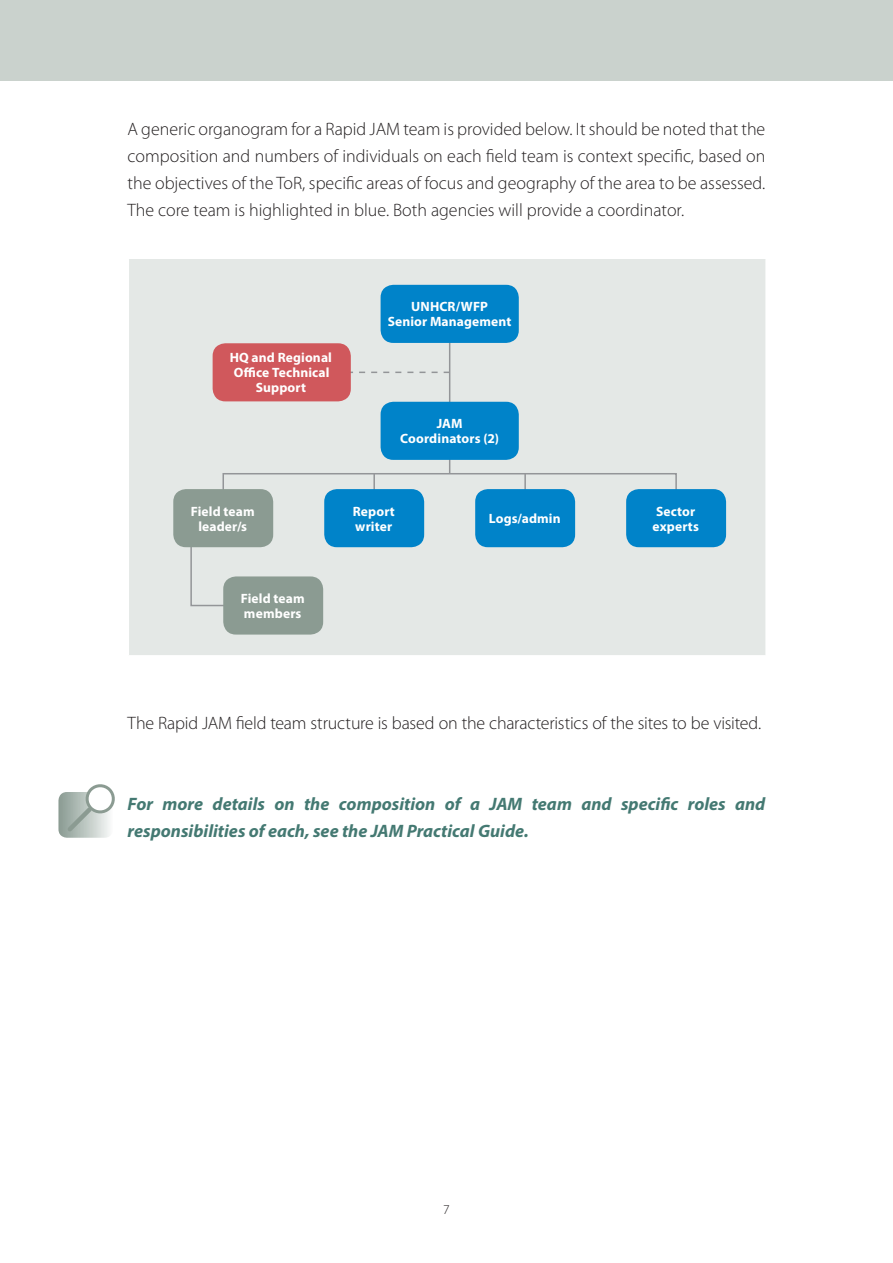
<style>
.page{position:relative;width:893px;height:1263px;background:#fff}
.page>*{position:absolute;margin:0;border:0;box-sizing:border-box;transform-origin:0 0}
.t1{font:300 18px/27px "Myriad Pro";letter-spacing:-.005em;color:#231f20;text-align:justify}
.t2{font:italic 700 18px/27px "Myriad Pro";color:#447972}
.t3{font:700 13.5px/15px "Myriad Pro";letter-spacing:.01em;color:#fff;text-align:center}
.t4{font:300 13.5px "Myriad Pro";color:#231f20}
</style>
<div class="page">
<div style="left:0;top:0;width:893px;height:81px;background:#cad2cd"></div>
<div style="left:128px;top:258px;width:638px;height:398px;background:#e4e8e6"></div>
<hr style="left:128px;top:258px;width:639px;height:1px;background:#fff">
<hr style="left:128px;top:259px;width:1px;height:396px;background:#fff">
<hr style="left:765px;top:259px;width:2px;height:396px;background:#fff">
<hr style="left:128px;top:655px;width:639px;height:2px;background:#fff">
<hr style="left:449px;top:304px;width:1px;height:170px;background:#939598">
<div style="left:381px;top:285px;width:138px;height:58px;background:#0083c9;border-radius:13px"></div>
<div style="left:381px;top:402px;width:138px;height:58px;background:#0083c9;border-radius:13px"></div>
<svg style="left:222px;top:472px;width:455px;height:39px"></svg>
<hr style="left:373px;top:474px;width:2px;height:36px;background:#939598">
<hr style="left:524px;top:474px;width:2px;height:36px;background:#939598">
<svg style="left:190px;top:547px;width:72px;height:60px"></svg>
<div style="left:626px;top:489px;width:100px;height:58px;background:#0083c9;border-radius:13px"></div>
<div style="left:173px;top:489px;width:100px;height:58px;background:#8b9b92;border-radius:13px"></div>
<div style="left:324px;top:489px;width:100px;height:58px;background:#0083c9;border-radius:13px"></div>
<div style="left:475px;top:489px;width:100px;height:58px;background:#0083c9;border-radius:13px"></div>
<div style="left:223px;top:576px;width:100px;height:59px;background:#8b9b92;border-radius:13px"></div>
<svg style="left:351px;top:372px;width:98px;height:1px"></svg>
<div style="left:213px;top:343px;width:138px;height:58px;background:#d0585c;border-radius:13px"></div>
<svg style="left:58px;top:784px;width:57px;height:54px"></svg>
<p class="t1" style="left:128px;top:115px;width:639px">A generic organogram for a Rapid JAM team is provided below. It should be noted that the composition and numbers of individuals on each field team is context specific, based on the objectives of the ToR, specific areas of focus and geography of the area to be assessed.<br>The core team is highlighted in blue. Both agencies will provide a coordinator.</p>
<p class="t3" style="left:230px;top:350px;width:104px">HQ and Regional<br>Office Technical<br>Support</p>
<p class="t3" style="left:388px;top:299px;width:125px">UNHCR/WFP<br>Senior Management</p>
<p class="t3" style="left:400px;top:416px;width:100px">JAM<br>Coordinators (2)</p>
<p class="t3" style="left:191px;top:503px;width:66px">Field team leader/s</p>
<p class="t3" style="left:353px;top:503px;width:44px;text-align:left">Report writer</p>
<p class="t3" style="left:489px;top:511px;width:74px">Logs/admin</p>
<p class="t3" style="left:241px;top:591px;width:66px;text-align:left">Field team members</p>
<p class="t3" style="left:652px;top:503px;width:48px;text-align:left">Sector experts</p>
<p class="t1" style="left:128px;top:709px;width:634px">The Rapid JAM field team structure is based on the characteristics of the sites to be visited.</p>
<p class="t2" style="left:128px;top:790px;width:639px">For more details on the composition of a JAM team and specific roles and responsibilities of each, see the JAM Practical Guide.</p>
<p class="t4" style="left:443px;top:1202px;width:8px">7</p>
</div>
